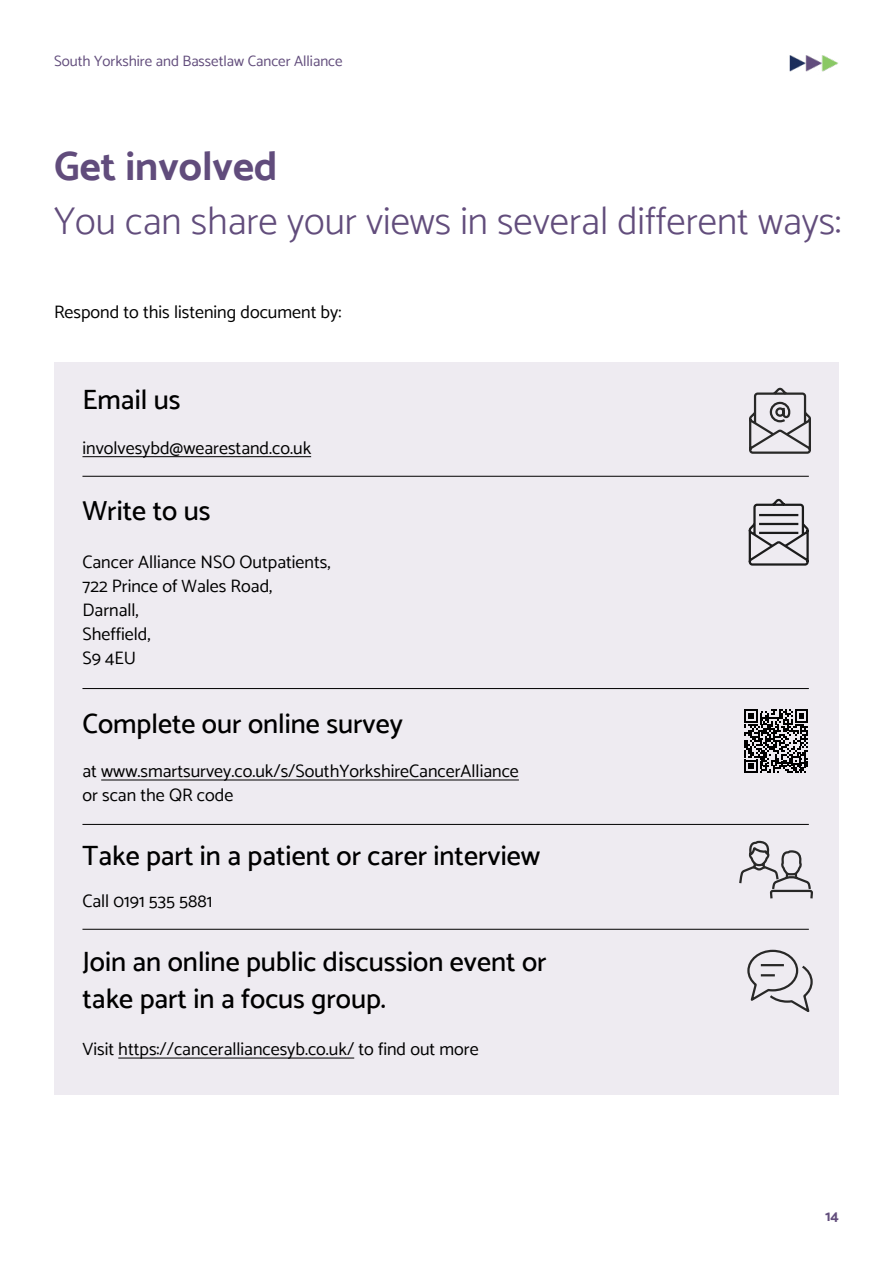
<style>
.page{position:relative;width:893px;height:1263px;background:#fff}
.page>*{position:absolute;margin:0;border:0;box-sizing:border-box;transform-origin:0 0}
.t1{font:700 40.8px "Catamaran";color:#614c7c}
.Large_pullouts{font:300 39px "Catamaran";color:#624d7c}
.Body{font:500 27.9px/37px "Catamaran";color:#000}
.Body-2{font:18px/24px "Catamaran";color:#000}
.t2{font:15px "Catamaran";color:#624d7c}
.t3{font:700 15px "Catamaran";color:#624d7c}
</style>
<div class="page">
<img style="left:789px;top:55px;width:49px;height:17px">
<div style="left:54px;top:362px;width:785px;height:732px;background:#eeebf1"></div>
<hr style="left:82px;top:456px;width:229px;height:1px;background:#000">
<hr style="left:101px;top:779px;width:418px;height:1px;background:#000">
<svg style="left:744px;top:709px;width:64px;height:64px"></svg>
<hr style="left:118px;top:1057px;width:236px;height:1px;background:#000">
<svg style="left:747px;top:949px;width:66px;height:63px"></svg>
<svg style="left:739px;top:840px;width:74px;height:59px"></svg>
<hr style="left:82px;top:476px;width:727px;height:1px;background:#000">
<hr style="left:82px;top:688px;width:727px;height:1px;background:#000">
<hr style="left:82px;top:824px;width:727px;height:1px;background:#000">
<hr style="left:82px;top:929px;width:727px;height:1px;background:#000">
<svg style="left:747px;top:387px;width:64px;height:179px"></svg>
<p class="t2" style="left:54px;top:52px;width:290px">South Yorkshire and Bassetlaw Cancer Alliance</p>
<h1 class="t1" style="left:54px;top:142px;width:225px">Get involved</h1>
<p class="Large_pullouts" style="left:54px;top:198px;width:789px">You can share your views in several different ways:</p>
<p class="Body-2" style="left:54px;top:300px;width:289px">Respond to this listening document by:</p>
<p class="Body" style="left:82px;top:381px;width:100px">Email us</p>
<p class="Body-2" style="left:82px;top:435px;width:230px">involvesybd@wearestand.co.uk</p>
<p class="Body" style="left:82px;top:492px;width:130px">Write to us</p>
<p class="Body-2" style="left:82px;top:550px;width:250px">Cancer Alliance NSO Outpatients,<br>722 Prince of Wales Road,<br>Darnall,</p>
<p class="Body-2" style="left:82px;top:622px;width:70px">Sheffield,<br>S9 4EU</p>
<p class="Body" style="left:82px;top:704px;width:322px">Complete our online survey</p>
<p class="Body-2" style="left:82px;top:759px;width:438px">at www.smartsurvey.co.uk/s/SouthYorkshireCancerAlliance or scan the QR code</p>
<p class="Body" style="left:82px;top:836px;width:459px">Take part in a patient or carer interview</p>
<p class="Body-2" style="left:82px;top:889px;width:131px">Call 0191 535 5881</p>
<p class="Body" style="left:82px;top:943px;width:466px">Join an online public discussion event or take part in a focus group.</p>
<p class="Body-2" style="left:82px;top:1037px;width:398px">Visit https://canceralliancesyb.co.uk/ to find out more</p>
<p class="t3" style="left:825px;top:1206px;width:15px">14</p>
</div>
